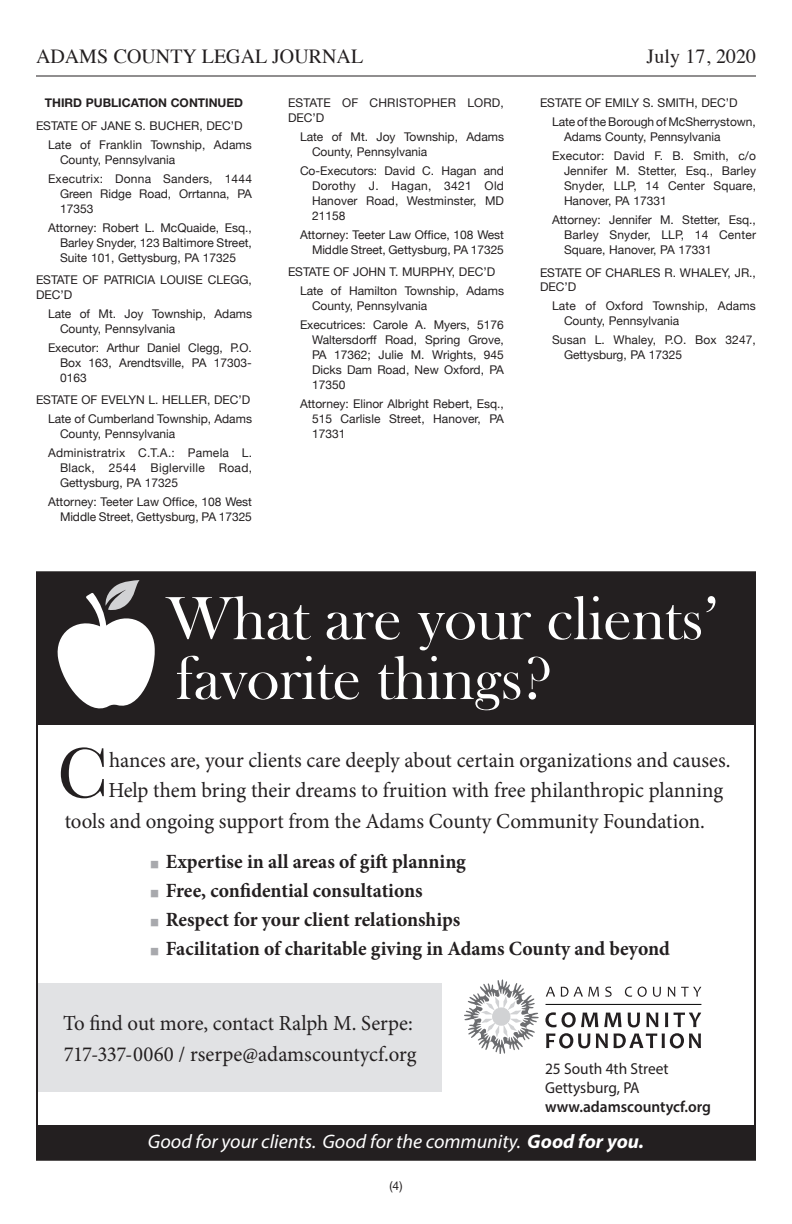
<style>
.page{position:relative;width:792px;height:1224px;background:#fff}
.page>*{position:absolute;margin:0;border:0;box-sizing:border-box;transform-origin:0 0}
.t1{font:74.2px "Baskerville";color:#231f20;scale:.96 1}
.t2{font:63px/59.8px "Bask Old Face";color:#fff}
.t3{font:21.4px/30.8px "Minion Pro";letter-spacing:-.005em;color:#231f20}
.t4{font:700 20.2px "Minion Pro";color:#231f20}
.t5{font:20px "Times";color:#231f20}
.t6{font:italic 19.6px "Myriad Pro";color:#fff}
.t7{font:15.8px/19px "Myriad Pro";color:#231f20}
.t8{font:600 15.8px "Myriad Pro";color:#231f20}
.t9{font:12px/15px "Helvetica Neue";color:#231f20}
.t10{font:12px/19px "Helvetica Neue";letter-spacing:.02em;color:#231f20}
.t11{font:12px/15px "Helvetica Neue";letter-spacing:.025em;color:#231f20}
.t12{font:700 12px "Helvetica Neue";color:#231f20}
.s1{font-weight:400;font-size:25.4px;color:#a8a9ad}
.s2{font-weight:700}
</style>
<div class="page">
<hr style="left:36px;top:76px;width:720px;height:1px;background:#231f20">
<div style="left:37px;top:1125px;width:718px;height:35px;background:#231f20"></div>
<div style="left:37px;top:983px;width:405px;height:109px;background:#e1e2e4"></div>
<div style="left:37px;top:572px;width:718px;height:153px;background:#231f20"></div>
<svg style="left:57px;top:580px;width:98px;height:129px"></svg>
<svg style="left:464px;top:979px;width:75px;height:74px"></svg>
<div style="left:492px;top:1007px;width:18px;height:19px;background:#d1d2d4;border-radius:50%"></div>
<svg style="left:545px;top:1012px;width:53px;height:15px"></svg>
<svg style="left:604px;top:1013px;width:18px;height:14px"></svg>
<svg style="left:628px;top:1013px;width:12px;height:14px"></svg>
<svg style="left:646px;top:1013px;width:12px;height:14px"></svg>
<svg style="left:665px;top:1013px;width:3px;height:14px"></svg>
<svg style="left:674px;top:1013px;width:27px;height:14px"></svg>
<svg style="left:546px;top:1033px;width:44px;height:15px"></svg>
<svg style="left:596px;top:1034px;width:12px;height:14px"></svg>
<svg style="left:614px;top:1033px;width:87px;height:15px"></svg>
<svg style="left:546px;top:987px;width:9px;height:10px"></svg>
<svg style="left:561px;top:987px;width:38px;height:10px"></svg>
<svg style="left:605px;top:987px;width:7px;height:10px"></svg>
<svg style="left:625px;top:987px;width:7px;height:10px"></svg>
<svg style="left:638px;top:987px;width:9px;height:10px"></svg>
<svg style="left:653px;top:987px;width:8px;height:10px"></svg>
<svg style="left:668px;top:987px;width:7px;height:10px"></svg>
<svg style="left:681px;top:987px;width:20px;height:10px"></svg>
<hr style="left:546px;top:1004px;width:155px;height:1px;background:#000">
<h3 class="t5" style="left:36px;top:38px;width:329px">ADAMS COUNTY LEGAL JOURNAL</h3>
<h3 class="t5" style="left:647px;top:38px;width:111px">July 17, 2020</h3>
<p class="t12" style="left:45px;top:96px;width:200px">THIRD PUBLICATION CONTINUED</p>
<p class="t9" style="left:48px;top:116px;width:205px;line-height:19px;text-indent:-12px">ESTATE OF JANE S. BUCHER, DEC’D<br>Late of Franklin Township, Adams</p>
<p class="t10" style="left:48px;top:150px;width:206px;text-indent:12px">County, Pennsylvania<br>Executrix: Donna Sanders, 1444</p>
<p class="t9" style="left:60px;top:186px;width:194px">Green Ridge Road, Orrtanna, PA<br>17353</p>
<p class="t9" style="left:60px;top:220px;width:194px;text-align:justify;text-indent:-12px">Attorney: Robert L. McQuaide, Esq., Barley Snyder, 123 Baltimore Street, Suite 101, Gettysburg, PA 17325</p>
<p class="t9" style="left:36px;top:273px;width:217px;line-height:14.4px">ESTATE OF PATRICIA LOUISE CLEGG,<br>DEC’D</p>
<p class="t9" style="left:60px;top:306px;width:194px;text-indent:-12px">Late of Mt. Joy Township, Adams<br>County, Pennsylvania</p>
<p class="t9" style="left:60px;top:340px;width:193px;text-align:justify;text-indent:-12px">Executor: Arthur Daniel Clegg, P.O.<br>Box 163, Arendtsville, PA 17303- 0163</p>
<p class="t9" style="left:36px;top:390px;width:218px;line-height:19px;text-align:right">ESTATE OF EVELYN L. HELLER, DEC’D<br>Late of Cumberland Township, Adams</p>
<p class="t10" style="left:48px;top:424px;width:206px;text-indent:12px">County, Pennsylvania<br>Administratrix C.T.A.: Pamela L.</p>
<p class="t11" style="left:60px;top:460px;width:194px">Black, 2544 Biglerville Road,<br>Gettysburg, PA 17325</p>
<p class="t9" style="left:48px;top:494px;width:206px;text-align:right">Attorney: Teeter Law Office, 108 West<br>Middle Street, Gettysburg, PA 17325</p>
<p class="t9" style="left:288px;top:96px;width:217px;line-height:14.4px">ESTATE OF CHRISTOPHER LORD,<br>DEC’D</p>
<p class="t9" style="left:312px;top:129px;width:194px;text-indent:-12px">Late of Mt. Joy Township, Adams<br>County, Pennsylvania</p>
<p class="t9" style="left:312px;top:163px;width:194px;text-align:justify;text-indent:-12px">Co-Executors: David C. Hagan and Dorothy J. Hagan, 3421 Old Hanover Road, Westminster, MD 21158</p>
<p class="t9" style="left:300px;top:227px;width:206px;text-align:right">Attorney: Teeter Law Office, 108 West<br>Middle Street, Gettysburg, PA 17325</p>
<p class="t9" style="left:300px;top:262px;width:206px;line-height:19px;text-indent:-12px">ESTATE OF JOHN T. MURPHY, DEC’D<br>Late of Hamilton Township, Adams</p>
<p class="t9" style="left:300px;top:296px;width:205px;line-height:19px;text-indent:12px">County, Pennsylvania<br>Executrices: Carole A. Myers, 5176</p>
<p class="t9" style="left:312px;top:332px;width:194px;text-align:justify">Waltersdorff Road, Spring Grove, PA 17362; Julie M. Wrights, 945<br>Dicks Dam Road, New Oxford, PA 17350</p>
<p class="t9" style="left:312px;top:396px;width:194px;text-align:justify;text-indent:-12px">Attorney: Elinor Albright Rebert, Esq., 515 Carlisle Street, Hanover, PA 17331</p>
<p class="t9" style="left:552px;top:93px;width:206px;line-height:19px;text-indent:-12px">ESTATE OF EMILY S. SMITH, DEC’D<br>Late of the Borough of McSherrystown,</p>
<p class="t9" style="left:552px;top:127px;width:205px;line-height:19px;text-indent:12px">Adams County, Pennsylvania<br>Executor: David F. B. Smith, c/o</p>
<p class="t9" style="left:564px;top:163px;width:194px;text-align:justify">Jennifer M. Stetter, Esq., Barley Snyder, LLP, 14 Center Square, Hanover, PA 17331</p>
<p class="t9" style="left:564px;top:212px;width:194px;text-align:justify;text-indent:-12px">Attorney: Jennifer M. Stetter, Esq., Barley Snyder, LLP, 14 Center Square, Hanover, PA 17331</p>
<p class="t9" style="left:540px;top:265px;width:217px;line-height:14.4px">ESTATE OF CHARLES R. WHALEY, JR.,<br>DEC’D</p>
<p class="t9" style="left:564px;top:298px;width:193px;text-indent:-12px">Late of Oxford Township, Adams<br>County, Pennsylvania</p>
<p class="t9" style="left:564px;top:332px;width:193px;text-indent:-12px">Susan L. Whaley, P.O. Box 3247,<br>Gettysburg, PA 17325</p>
<h2 class="t2" style="left:166px;top:590px;width:554px">What are your clients’ favorite things?</h2>
<h1 class="t1" style="left:57px;top:730px;width:55px">C</h1>
<h3 class="t3" style="left:109px;top:744px;width:623px">hances are, your clients care deeply about certain organizations and causes.</h3>
<h3 class="t3" style="left:108px;top:775px;width:616px">Help them bring their dreams to fruition with free philanthropic planning</h3>
<h3 class="t3" style="left:65px;top:806px;width:642px">tools and ongoing support from the Adams County Community Foundation.</h3>
<h3 class="t4" style="left:149px;top:847px;width:318px"><span class="s1">■</span> Expertise in all areas of gift planning</h3>
<h3 class="t4" style="left:149px;top:876px;width:275px"><span class="s1">■</span> Free, confidential consultations</h3>
<h3 class="t4" style="left:149px;top:905px;width:312px"><span class="s1">■</span> Respect for your client relationships</h3>
<h3 class="t4" style="left:149px;top:934px;width:522px"><span class="s1">■</span> Facilitation of charitable giving in Adams County and beyond</h3>
<h3 class="t3" style="left:63px;top:1008px;width:355px">To find out more, contact Ralph M. Serpe:<br>717-337-0060 / rserpe@adamscountycf.org</h3>
<h3 class="t7" style="left:545px;top:1059px;width:125px">25 South 4th Street<br>Gettysburg, PA</h3>
<h3 class="t8" style="left:545px;top:1096px;width:168px">www.adamscountycf.org</h3>
<h3 class="t6" style="left:148px;top:1129px;width:498px">Good for your clients. Good for the community. <span class="s2">Good for you.</span></h3>
<p class="t9" style="left:390px;top:1178px;width:14px">(4)</p>
</div>
